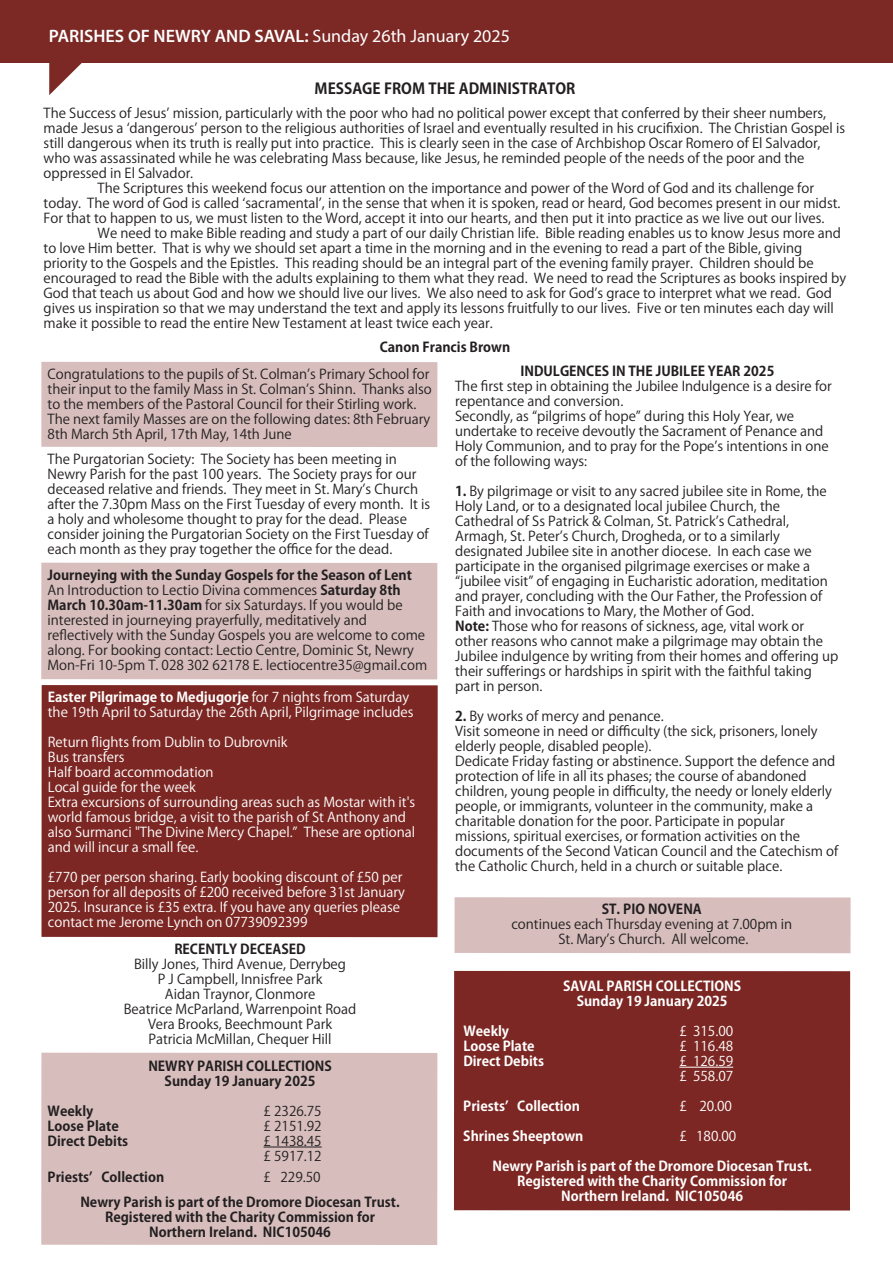
<style>
.page{position:relative;width:893px;height:1263px;background:#fff}
.page>*{position:absolute;margin:0;border:0;box-sizing:border-box;transform-origin:0 0}
.t1{font:600 18.45px "Myriad Pro";color:#fff}
.t2{font:600 18px "Myriad Pro";color:#fff}
.t3{font:700 15px "Koz Go Pro";color:#231f20}
.t4{font:13.5px/15px "Koz Go Pro";color:#231f20}
.t5{font:13.5px/15px "Koz Go Pro";color:#fff}
.t6{font:700 13.5px/15px "Koz Go Pro";color:#231f20;text-align:center}
.t7{font:700 13.5px/15px "Koz Go Pro";color:#fff;text-align:center}
.s1{font-weight:400}
.s2{font-weight:700}
</style>
<div class="page">
<div style="left:0;top:0;width:893px;height:62px;background:#7c2824"></div>
<svg style="left:49px;top:62px;width:39px;height:33px"></svg>
<div style="left:41px;top:685px;width:397px;height:252px;background:#7c2723"></div>
<div style="left:454px;top:971px;width:396px;height:239px;background:#7c2723"></div>
<hr style="left:679px;top:1067px;width:54px;height:1px;background:#fff">
<div style="left:41px;top:563px;width:396px;height:116px;background:#d7bebd"></div>
<div style="left:454px;top:897px;width:397px;height:56px;background:#d7bebd"></div>
<div style="left:41px;top:362px;width:396px;height:85px;background:#d7bebd"></div>
<div style="left:41px;top:1053px;width:396px;height:192px;background:#d7bebd"></div>
<hr style="left:264px;top:1147px;width:58px;height:1px;background:#231f20">
<h1 class="t1" style="left:49px;top:24px;width:344px">SEAPATRICK PARISH: <span class="s1">Sunday 17th May 2015</span></h1>
<h2 class="t2" style="left:49px;top:24px;width:462px">PARISHES OF NEWRY AND SAVAL: <span class="s1">Sunday 26th January 2025</span></h2>
<p class="t3" style="left:315px;top:79px;width:262px">MESSAGE FROM THE ADMINISTRATOR</p>
<p class="t4" style="left:44px;top:106px;width:784px">The Success of Jesusʼ mission, particularly with the poor who had no political power except that conferred by their sheer numbers,</p>
<p class="t4" style="left:44px;top:121px;width:803px">made Jesus a ʻdangerousʼ person to the religious authorities of Israel and eventually resulted in his crucifixion. The Christian Gospel is</p>
<p class="t4" style="left:44px;top:136px;width:778px">still dangerous when its truth is really put into practice. This is clearly seen in the case of Archbishop Oscar Romero of El Salvador,</p>
<p class="t4" style="left:44px;top:151px;width:762px">who was assassinated while he was celebrating Mass because, like Jesus, he reminded people of the needs of the poor and the</p>
<p class="t4" style="left:44px;top:166px;width:151px">oppressed in El Salvador.</p>
<p class="t4" style="left:98px;top:181px;width:718px">The Scriptures this weekend focus our attention on the importance and power of the Word of God and its challenge for</p>
<p class="t4" style="left:44px;top:196px;width:798px">today. The word of God is called ʻsacramentalʼ, in the sense that when it is spoken, read or heard, God becomes present in our midst.</p>
<p class="t4" style="left:44px;top:211px;width:782px">For that to happen to us, we must listen to the Word, accept it into our hearts, and then put it into practice as we live out our lives.</p>
<p class="t4" style="left:98px;top:226px;width:745px">We need to make Bible reading and study a part of our daily Christian life. Bible reading enables us to know Jesus more and</p>
<p class="t4" style="left:44px;top:241px;width:760px">to love Him better. That is why we should set apart a time in the morning and in the evening to read a part of the Bible, giving</p>
<p class="t4" style="left:44px;top:256px;width:771px">priority to the Gospels and the Epistles. This reading should be an integral part of the evening family prayer. Children should be</p>
<p class="t4" style="left:44px;top:271px;width:804px">encouraged to read the Bible with the adults explaining to them what they read. We need to read the Scriptures as books inspired by</p>
<p class="t4" style="left:44px;top:286px;width:790px">God that teach us about God and how we should live our lives. We also need to ask for Godʼs grace to interpret what we read. God</p>
<p class="t4" style="left:44px;top:301px;width:792px">gives us inspiration so that we may understand the text and apply its lessons fruitfully to our lives. Five or ten minutes each day will</p>
<p class="t4" style="left:44px;top:316px;width:450px">make it possible to read the entire New Testament at least twice each year.</p>
<p class="t6" style="left:380px;top:341px;width:132px">Canon Francis Brown</p>
<p class="t6" style="left:520px;top:364px;width:256px">INDULGENCES IN THE JUBILEE YEAR 2025</p>
<p class="t4" style="left:455px;top:379px;width:378px">The first step in obtaining the Jubilee Indulgence is a desire for repentance and conversion.<br>Secondly, as “pilgrims of hope” during this Holy Year, we undertake to receive devoutly the Sacrament of Penance and Holy Communion, and to pray for the Popeʼs intentions in one of the following ways:</p>
<p class="t4" style="left:455px;top:484px;width:385px"><span class="s2">1.</span> By pilgrimage or visit to any sacred jubilee site in Rome, the Holy Land, or to a designated local jubilee Church, the Cathedral of Ss Patrick &amp; Colman, St. Patrickʼs Cathedral, Armagh, St. Peterʼs Church, Drogheda, or to a similarly designated Jubilee site in another diocese. In each case we participate in the organised pilgrimage exercises or make a “jubilee visit” of engaging in Eucharistic adoration, meditation and prayer, concluding with the Our Father, the Profession of Faith and invocations to Mary, the Mother of God.<br><span class="s2">Note:</span> Those who for reasons of sickness, age, vital work or other reasons who cannot make a pilgrimage may obtain the Jubilee indulgence by writing from their homes and offering up their sufferings or hardships in spirit with the faithful taking part in person.</p>
<p class="t4" style="left:455px;top:709px;width:385px"><span class="s2">2.</span> By works of mercy and penance.<br>Visit someone in need or difficulty (the sick, prisoners, lonely elderly people, disabled people).<br>Dedicate Friday fasting or abstinence. Support the defence and protection of life in all its phases; the course of abandoned children, young people in difficulty, the needy or lonely elderly people, or immigrants, volunteer in the community, make a charitable donation for the poor. Participate in popular missions, spiritual exercises, or formation activities on the documents of the Second Vatican Council and the Catechism of the Catholic Church, held in a church or suitable place.</p>
<p class="t4" style="left:48px;top:367px;width:386px">Congratulations to the pupils of St. Colmanʼs Primary School for their input to the family Mass in St. Colmanʼs Shinn. Thanks also to the members of the Pastoral Council for their Stirling work.<br>The next family Masses are on the following dates: 8th February 8th March 5th April, 17th May, 14th June</p>
<p class="t4" style="left:48px;top:452px;width:384px">The Purgatorian Society: The Society has been meeting in Newry Parish for the past 100 years. The Society prays for our deceased relative and friends. They meet in St. Maryʼs Church after the 7.30pm Mass on the First Tuesday of every month. It is a holy and wholesome thought to pray for the dead. Please consider joining the Purgatorian Society on the First Tuesday of each month as they pray together the office for the dead.</p>
<p class="t4" style="left:48px;top:567px;width:381px"><span class="s2">Journeying with the Sunday Gospels for the Season of Lent </span>An Introduction to Lectio Divina commences <span class="s2">Saturday 8th March 10.30am-11.30am</span> for six Saturdays. If you would be interested in journeying prayerfully, meditatively and reflectively with the Sunday Gospels you are welcome to come along. For booking contact: Lectio Centre, Dominic St, Newry Mon-Fri 10-5pm T. 028 302 62178 E. lectiocentre35@gmail.com</p>
<p class="t5" style="left:48px;top:690px;width:367px"><span class="s2">Easter Pilgrimage to Medjugorje</span> for 7 nights from Saturday the 19th April to Saturday the 26th April, Pilgrimage includes</p>
<p class="t5" style="left:48px;top:735px;width:369px">Return flights from Dublin to Dubrovnik<br>Bus transfers<br>Half board accommodation<br>Local guide for the week<br>Extra excursions of surrounding areas such as Mostar with it's world famous bridge, a visit to the parish of St Anthony and also Surmanci "The Divine Mercy Chapel.” These are optional and will incur a small fee.</p>
<p class="t5" style="left:48px;top:870px;width:359px">£770 per person sharing. Early booking discount of £50 per person for all deposits of £200 received before 31st January 2025. Insurance is £35 extra. If you have any queries please contact me Jerome Lynch on 07739092399</p>
<p class="t6" style="left:602px;top:903px;width:102px">ST. PIO NOVENA</p>
<p class="t4" style="left:511px;top:917px;width:282px;text-align:center">continues each Thursday evening at 7.00pm in<br>St. Maryʼs Church. All welcome.</p>
<p class="t6" style="left:174px;top:943px;width:133px">RECENTLY DECEASED</p>
<p class="t4" style="left:124px;top:957px;width:234px;text-align:center">Billy Jones, Third Avenue, Derrybeg<br>P J Campbell, Innisfree Park<br>Aidan Traynor, Clonmore<br>Beatrice McParland, Warrenpoint Road<br>Vera Brooks, Beechmount Park<br>Patricia McMillan, Chequer Hill</p>
<p class="t7" style="left:563px;top:979px;width:180px">SAVAL PARISH COLLECTIONS<br>Sunday 19 January 2025</p>
<p class="t7" style="left:463px;top:1024px;width:47px">Weekly</p>
<p class="t5" style="left:679px;top:1024px;width:55px">£ 315.00</p>
<p class="t7" style="left:463px;top:1039px;width:73px">Loose Plate</p>
<p class="t5" style="left:679px;top:1039px;width:55px">£ 116.48</p>
<p class="t7" style="left:463px;top:1054px;width:82px">Direct Debits</p>
<p class="t5" style="left:679px;top:1054px;width:55px">£ 126.59 £ 558.07</p>
<p class="t7" style="left:463px;top:1099px;width:118px">Priestsʼ Collection</p>
<p class="t5" style="left:679px;top:1099px;width:54px">£ 20.00</p>
<p class="t7" style="left:463px;top:1129px;width:122px">Shrines Sheeptown</p>
<p class="t5" style="left:679px;top:1129px;width:59px">£ 180.00</p>
<p class="t7" style="left:492px;top:1159px;width:321px">Newry Parish is part of the Dromore Diocesan Trust.<br>Registered with the Charity Commission for<br>Northern Ireland. NIC105046</p>
<p class="t6" style="left:148px;top:1059px;width:185px">NEWRY PARISH COLLECTIONS<br>Sunday 19 January 2025</p>
<p class="t6" style="left:48px;top:1104px;width:47px">Weekly</p>
<p class="t4" style="left:264px;top:1103px;width:60px">£ 2326.75</p>
<p class="t6" style="left:48px;top:1119px;width:73px">Loose Plate</p>
<p class="t4" style="left:264px;top:1118px;width:60px">£ 2151.92</p>
<p class="t6" style="left:48px;top:1134px;width:82px">Direct Debits</p>
<p class="t4" style="left:264px;top:1133px;width:60px">£ 1438.45 £ 5917.12</p>
<p class="t6" style="left:48px;top:1170px;width:118px">Priestsʼ Collection</p>
<p class="t4" style="left:264px;top:1169px;width:59px">£ 229.50</p>
<p class="t6" style="left:80px;top:1195px;width:321px">Newry Parish is part of the Dromore Diocesan Trust.<br>Registered with the Charity Commission for<br>Northern Ireland. NIC105046</p>
</div>
